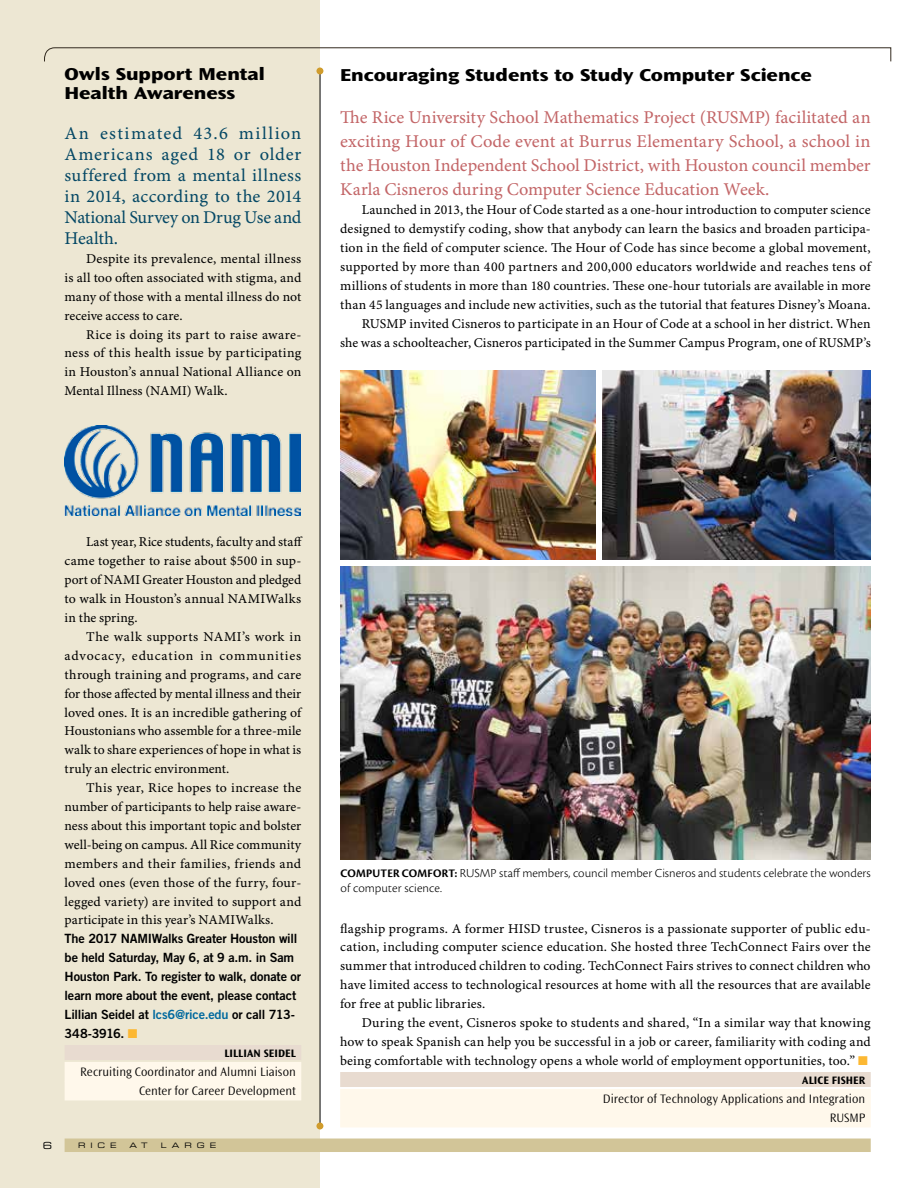
<style>
.page{position:relative;width:918px;height:1188px;background:#fff}
.page>*{position:absolute;margin:0;border:0;box-sizing:border-box;transform-origin:0 0}
.t1{font:18px/24px "Minion Pro Capt";letter-spacing:-.005em;color:#c36668;text-align:justify}
.t2{font:18px/21px "Minion Pro Capt";letter-spacing:-.005em;color:#054865;text-align:justify}
.t3{font:800 expanded 18px/18.9px "Ocean Sans Std";color:#000}
.t4{font:13.5px/18.9px "Minion Pro Capt";letter-spacing:.01em;color:#000;text-align:justify}
.t5{font:12.75px/18.9px "Trade Gothic LT Std Bd 2";letter-spacing:-.01em;color:#000}
.t6{font:300 12.75px/19px "Ocean Sans Std";color:#000;text-align:right}
.t7{font:12.75px/15px "Cronos Pro Lt Capt";color:#000}
.t8{font:700 11.25px "Ocean Sans Std";letter-spacing:.01em;color:#000}
.t9{font:9.75px "Eurostile LT Std Ex 2";color:#000}
.t10{font:7.5px "Eurostile LT Std Ex 2";letter-spacing:.655em;color:#000}
.s1{color:#00699e}
.s2{color:#fcb833}
.s3{font-family:"Cronos Pro Bold Disp";font-size:12px}
</style>
<div class="page">
<div style="left:0;top:0;width:320px;height:1188px;background:#ede7d3"></div>
<img style="left:340px;top:370px;width:255px;height:190px">
<img style="left:602px;top:370px;width:269px;height:190px">
<img style="left:340px;top:566px;width:531px;height:294px">
<svg style="left:44px;top:47px;width:848px;height:15px"></svg>
<hr style="left:320px;top:70px;width:1px;height:1056px;background:#000">
<div style="left:316px;top:68px;width:7px;height:6px;background:#d09c2c;border-radius:50%"></div>
<div style="left:316px;top:1123px;width:7px;height:6px;background:#d09c2c;border-radius:50%"></div>
<div style="left:65px;top:1139px;width:806px;height:13px;background:#d2c598"></div>
<div style="left:65px;top:1045px;width:236px;height:15px;background:#e8dbd0"></div>
<div style="left:65px;top:1062px;width:236px;height:19px;background:#fff8eb"></div>
<div style="left:65px;top:1081px;width:236px;height:19px;background:#fff8eb"></div>
<img style="left:65px;top:426px;width:236px;height:90px">
<div style="left:340px;top:1072px;width:531px;height:15px;background:#e8dbd0"></div>
<div style="left:340px;top:1089px;width:531px;height:19px;background:#fff8eb"></div>
<div style="left:340px;top:1108px;width:531px;height:19px;background:#fff8eb"></div>
<h1 class="t3" style="left:65px;top:65px;width:202px">Owls Support Mental<br>Health Awareness</h1>
<h1 class="t2" style="left:65px;top:124px;width:238px">An estimated 43.6 million Americans aged 18 or older suffered from a mental illness in 2014, according to the 2014<br>National Survey on Drug Use and Health.</h1>
<p class="t4" style="left:65px;top:250px;width:238px;text-indent:22px">Despite its prevalence, mental illness is all too often associated with stigma, and many of those with a mental illness do not receive access to care.</p>
<p class="t4" style="left:65px;top:325px;width:238px;text-indent:22px">Rice is doing its part to raise aware&shy;ness of this health issue by participating in Houston’s annual National Alliance on Mental Illness (NAMI) Walk.</p>
<h1 class="t3" style="left:340px;top:65px;width:473px">Encouraging Students to Study Computer Science</h1>
<p class="t1" style="left:340px;top:107px;width:532px">The Rice University School Mathematics Project (RUSMP) facilitated an exciting Hour of Code event at Burrus Elementary School, a school in the Houston Independent School District, with Houston council member Karla Cisneros during Computer Science Education Week.</p>
<p class="t4" style="left:340px;top:201px;width:532px;text-align:right">Launched in 2013, the Hour of Code started as a one-hour introduction to computer science designed to demystify coding, show that anybody can learn the basics and broaden participa&shy;tion in the field of computer science. The Hour of Code has since become a global movement, supported by more than 400 partners and 200,000 educators worldwide and reaches tens of millions of students in more than 180 countries. These one-hour tutorials are available in more than 45 languages and include new activities, such as the tutorial that features Disney’s Moana.<br>RUSMP invited Cisneros to participate in an Hour of Code at a school in her district. When<br>she was a schoolteacher, Cisneros participated in the Summer Campus Program, one of RUSMP’s</p>
<p class="t4" style="left:65px;top:533px;width:239px;text-indent:22px">Last year, Rice students, faculty and staff came together to raise about $500 in sup&shy;port of NAMI Greater Houston and pledged to walk in Houston’s annual NAMIWalks in the spring.</p>
<p class="t4" style="left:65px;top:628px;width:238px;text-indent:22px">The walk supports NAMI’s work in advocacy, education in communities through training and programs, and care for those affected by mental illness and their loved ones. It is an incredible gathering of Houstonians who assemble for a three-mile walk to share experiences of hope in what is truly an electric environment.</p>
<p class="t4" style="left:65px;top:779px;width:238px;text-indent:22px">This year, Rice hopes to increase the number of participants to help raise aware&shy;ness about this important topic and bolster well-being on campus. All Rice community members and their families, friends and loved ones (even those of the furry, four&shy;legged variety) are invited to support and participate in this year’s NAMIWalks.</p>
<p class="t5" style="left:65px;top:929px;width:238px">The 2017 NAMIWalks Greater Houston will be held Saturday, May 6, at 9 a.m. in Sam Houston Park. To register to walk, donate or learn more about the event, please contact Lillian Seidel at <span class="s1">lcs6@rice.edu</span> or call 713- 348-3916. <span class="s2">■</span></p>
<p class="t8" style="left:224px;top:1047px;width:73px">LILLIAN SEIDEL</p>
<p class="t6" style="left:80px;top:1062px;width:217px">Recruiting Coordinator and Alumni Liaison<br>Center for Career Development</p>
<p class="t9" style="left:43px;top:1139px;width:11px">6</p>
<p class="t10" style="left:78px;top:1141px;width:40px">RICE</p>
<p class="t10" style="left:130px;top:1141px;width:20px">A T</p>
<p class="t10" style="left:161px;top:1141px;width:57px">LARGE</p>
<p class="t7" style="left:341px;top:866px;width:532px"><span class="s3">COMPUTER COMFORT:</span> RUSMP staff members, council member Cisneros and students celebrate the wonders of computer science.</p>
<p class="t4" style="left:340px;top:919px;width:532px">flagship programs. A former HISD trustee, Cisneros is a passionate supporter of public edu&shy;cation, including computer science education. She hosted three TechConnect Fairs over the summer that introduced children to coding. TechConnect Fairs strives to connect children who have limited access to technological resources at home with all the resources that are available for free at public libraries.</p>
<p class="t4" style="left:340px;top:1014px;width:532px;text-indent:22px">During the event, Cisneros spoke to students and shared, “In a similar way that knowing how to speak Spanish can help you be successful in a job or career, familiarity with coding and being comfortable with technology opens a whole world of employment opportunities, too.” <span class="s2">■</span></p>
<p class="t8" style="left:802px;top:1074px;width:65px">ALICE FISHER</p>
<p class="t6" style="left:603px;top:1089px;width:264px">Director of Technology Applications and Integration<br>RUSMP</p>
</div>
